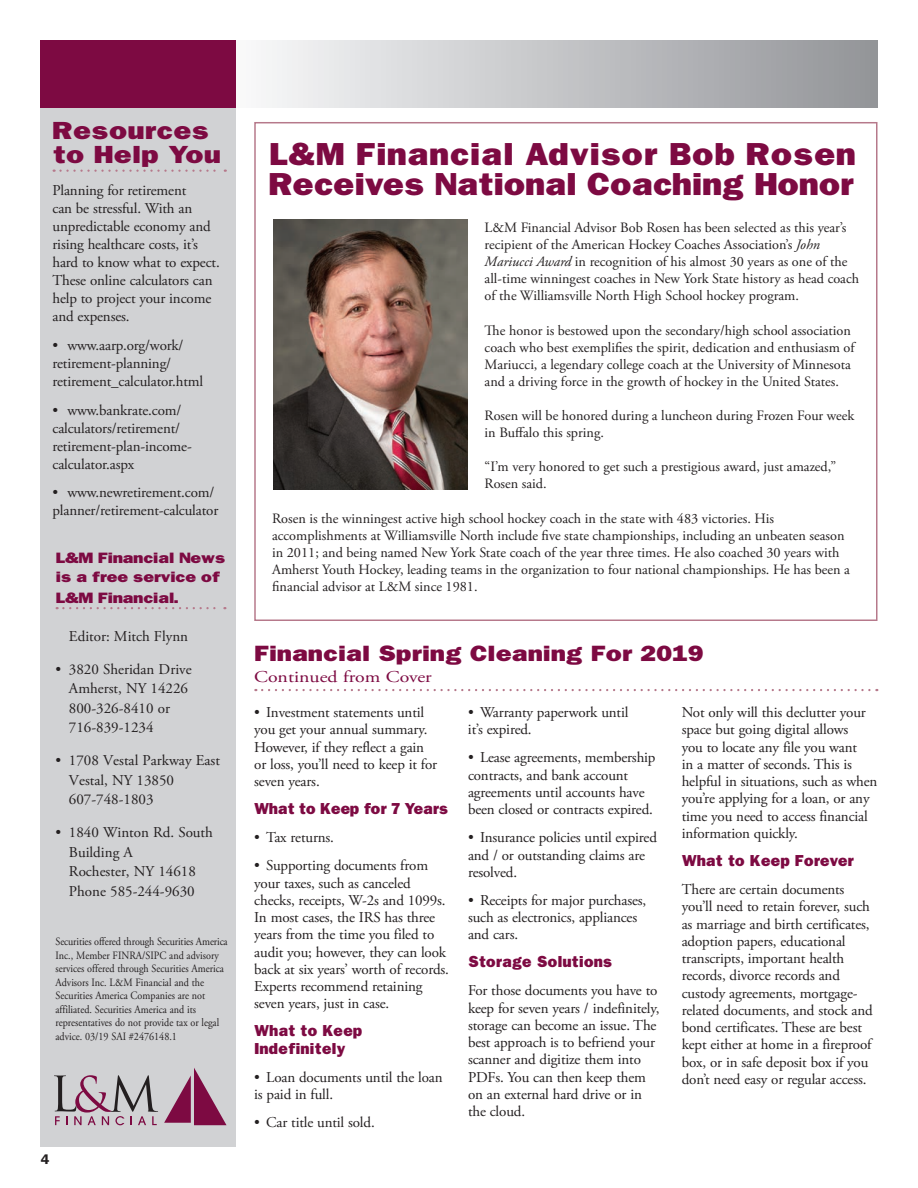
<style>
.page{position:relative;width:918px;height:1188px;background:#fff}
.page>*{position:absolute;margin:0;border:0;box-sizing:border-box;transform-origin:0 0}
.subhead_3{font:800 27px/30px "Franklin";letter-spacing:-.025em;color:#7d0a42;scale:1.1 1}
.subhead_1{font:800 21px/24px "Franklin";letter-spacing:-.01em;color:#7d0a42;scale:1.2 1}
.subhead_1-2{font:800 18.75px "Franklin";letter-spacing:-.02em;color:#7d0a42;scale:1.2 1}
.subhead_1-3{font:16.5px "Adobe Garamond Pro";color:#7d0a42;scale:1.2 1}
.body_text_1{font:15px/17.2px "Adobe Garamond Pro";letter-spacing:-.01em;color:#231f20}
.t1{font:14.25px/17.1px "Adobe Garamond Pro";color:#231f20}
.body_text_1-2{font:800 13.5px/17.2px "Franklin";letter-spacing:-.01em;color:#7d0a42}
.body_text_1-3{font:800 13.5px "Franklin";letter-spacing:-.03em;color:#7d0a42}
.t2{font:800 12.75px/19.5px "Franklin";letter-spacing:-.04em;color:#7d0a42;scale:1.2 1}
.t3{font:12px "Franklin Demi";color:#231f20}
.t4{font:11.25px/13.5px "Adobe Garamond Pro";color:#231f20;scale:.9 1}
.s1{font-style:italic}
</style>
<div class="page">
<div style="left:254px;top:122px;width:624px;height:499px;border:2px solid #b6798b"></div>
<div style="left:40px;top:40px;width:196px;height:1108px;background:#d1d2d4"></div>
<div style="left:214px;top:40px;width:663px;height:68px;background:linear-gradient(to right,#fbfcfd,#929498)"></div>
<div style="left:40px;top:40px;width:196px;height:68px;background:#7d0a42"></div>
<svg style="left:54px;top:1075px;width:104px;height:50px"></svg>
<svg style="left:164px;top:1068px;width:63px;height:57px"></svg>
<svg style="left:57px;top:607px;width:168px;height:2px"></svg>
<svg style="left:54px;top:170px;width:172px;height:2px"></svg>
<svg style="left:262px;top:689px;width:615px;height:2px"></svg>
<img style="left:273px;top:220px;width:195px;height:270px">
<p class="subhead_1" style="left:52px;top:118px;width:142px">Resources to Help You</p>
<p class="body_text_1" style="left:52px;top:182px;width:169px;line-height:18px">Planning for retirement<br>can be stressful. With an unpredictable economy and rising healthcare costs, it’s hard to know what to expect.<br>These online calculators can help to project your income and expenses.</p>
<p class="body_text_1" style="left:52px;top:337px;width:152px;line-height:18px">• www.aarp.org/work/ retirement-planning/ retirement_calculator.html</p>
<p class="body_text_1" style="left:52px;top:401px;width:141px;line-height:18px">• www.bankrate.com/ calculators/retirement/ retirement-plan-income&shy;calculator.aspx</p>
<p class="body_text_1" style="left:52px;top:484px;width:167px;line-height:18px">• www.newretirement.com/ planner/retirement-calculator</p>
<p class="t2" style="left:55px;top:547px;width:143px">L&amp;M Financial News is a free service of</p>
<p class="t2" style="left:55px;top:588px;width:104px">L&amp;M Financial.</p>
<p class="body_text_1" style="left:69px;top:628px;width:121px">Editor: Mitch Flynn</p>
<p class="body_text_1" style="left:69px;top:660px;width:124px;line-height:19.5px;text-indent:-13px">• 3820 Sheridan Drive<br>Amherst, NY 14226<br>800-326-8410 or<br>716-839-1234</p>
<p class="body_text_1" style="left:69px;top:751px;width:152px;line-height:19.5px;text-indent:-13px">• 1708 Vestal Parkway East<br>Vestal, NY 13850<br>607-748-1803</p>
<p class="body_text_1" style="left:55px;top:825px;width:159px">• 1840 Winton Rd. South</p>
<p class="body_text_1" style="left:69px;top:844px;width:65px">Building A</p>
<p class="body_text_1" style="left:69px;top:862px;width:128px;line-height:19.5px">Rochester, NY 14618<br>Phone 585-244-9630</p>
<p class="t4" style="left:55px;top:935px;width:193px">Securities offered through Securities America Inc., Member FINRA/SIPC and advisory services offered through Securities America Advisors Inc. L&amp;M Financial and the Securities America Companies are not affiliated. Securities America and its representatives do not provide tax or legal advice. 03/19 SAI #2476148.1</p>
<p class="t3" style="left:40px;top:1151px;width:11px">4</p>
<p class="subhead_3" style="left:269px;top:139px;width:535px">L&amp;M Financial Advisor Bob Rosen<br>Receives National Coaching Honor</p>
<p class="t1" style="left:485px;top:219px;width:376px">L&amp;M Financial Advisor Bob Rosen has been selected as this year’s recipient of the American Hockey Coaches Association’s <span class="s1">John Mariucci Award</span> in recognition of his almost 30 years as one of the all-time winningest coaches in New York State history as head coach of the Williamsville North High School hockey program.</p>
<p class="t1" style="left:485px;top:322px;width:371px">The honor is bestowed upon the secondary/high school association coach who best exemplifies the spirit, dedication and enthusiasm of Mariucci, a legendary college coach at the University of Minnesota and a driving force in the growth of hockey in the United States.</p>
<p class="t1" style="left:485px;top:407px;width:371px">Rosen will be honored during a luncheon during Frozen Four week in Buffalo this spring.</p>
<p class="t1" style="left:485px;top:459px;width:353px">“I’m very honored to get such a prestigious award, just amazed,”<br>Rosen said.</p>
<p class="t1" style="left:272px;top:510px;width:579px">Rosen is the winningest active high school hockey coach in the state with 483 victories. His accomplishments at Williamsville North include five state championships, including an unbeaten season in 2011; and being named New York State coach of the year three times. He also coached 30 years with Amherst Youth Hockey, leading teams in the organization to four national championships. He has been a financial advisor at L&amp;M since 1981.</p>
<p class="subhead_1-2" style="left:254px;top:641px;width:377px">Financial Spring Cleaning For 2019</p>
<p class="subhead_1-3" style="left:254px;top:667px;width:150px">Continued from Cover</p>
<p class="body_text_1" style="left:254px;top:704px;width:185px">• Investment statements until you get your annual summary.<br>However, if they reflect a gain or loss, you’ll need to keep it for seven years.</p>
<p class="body_text_1-3" style="left:254px;top:799px;width:196px">What to Keep for 7 Years</p>
<p class="body_text_1" style="left:254px;top:829px;width:81px">• Tax returns.</p>
<p class="body_text_1" style="left:254px;top:857px;width:196px">• Supporting documents from your taxes, such as canceled checks, receipts, W-2s and 1099s.<br>In most cases, the IRS has three years from the time you filed to audit you; however, they can look back at six years’ worth of records.<br>Experts recommend retaining seven years, just in case.</p>
<p class="body_text_1-2" style="left:254px;top:1022px;width:110px">What to Keep<br>Indefinitely</p>
<p class="body_text_1" style="left:254px;top:1069px;width:190px">• Loan documents until the loan is paid in full.</p>
<p class="body_text_1" style="left:254px;top:1114px;width:122px">• Car title until sold.</p>
<p class="body_text_1" style="left:468px;top:704px;width:162px">• Warranty paperwork until it’s expired.</p>
<p class="body_text_1" style="left:468px;top:750px;width:189px">• Lease agreements, membership contracts, and bank account agreements until accounts have been closed or contracts expired.</p>
<p class="body_text_1" style="left:468px;top:829px;width:190px">• Insurance policies until expired and / or outstanding claims are resolved.</p>
<p class="body_text_1" style="left:468px;top:892px;width:180px">• Receipts for major purchases, such as electronics, appliances and cars.</p>
<p class="body_text_1-2" style="left:468px;top:953px;width:146px">Storage Solutions</p>
<p class="body_text_1" style="left:468px;top:983px;width:193px">For those documents you have to keep for seven years / indefinitely, storage can become an issue. The best approach is to befriend your scanner and digitize them into<br>PDFs. You can then keep them on an external hard drive or in the cloud.</p>
<p class="body_text_1" style="left:682px;top:704px;width:197px">Not only will this declutter your space but going digital allows<br>you to locate any file you want<br>in a matter of seconds. This is helpful in situations, such as when you’re applying for a loan, or any time you need to access financial information quickly.</p>
<p class="body_text_1-2" style="left:682px;top:852px;width:174px">What to Keep Forever</p>
<p class="body_text_1" style="left:682px;top:881px;width:193px">There are certain documents you’ll need to retain forever, such as marriage and birth certificates, adoption papers, educational transcripts, important health records, divorce records and custody agreements, mortgage&shy;related documents, and stock and bond certificates. These are best kept either at home in a fireproof box, or in safe deposit box if you don’t need easy or regular access.</p>
</div>
